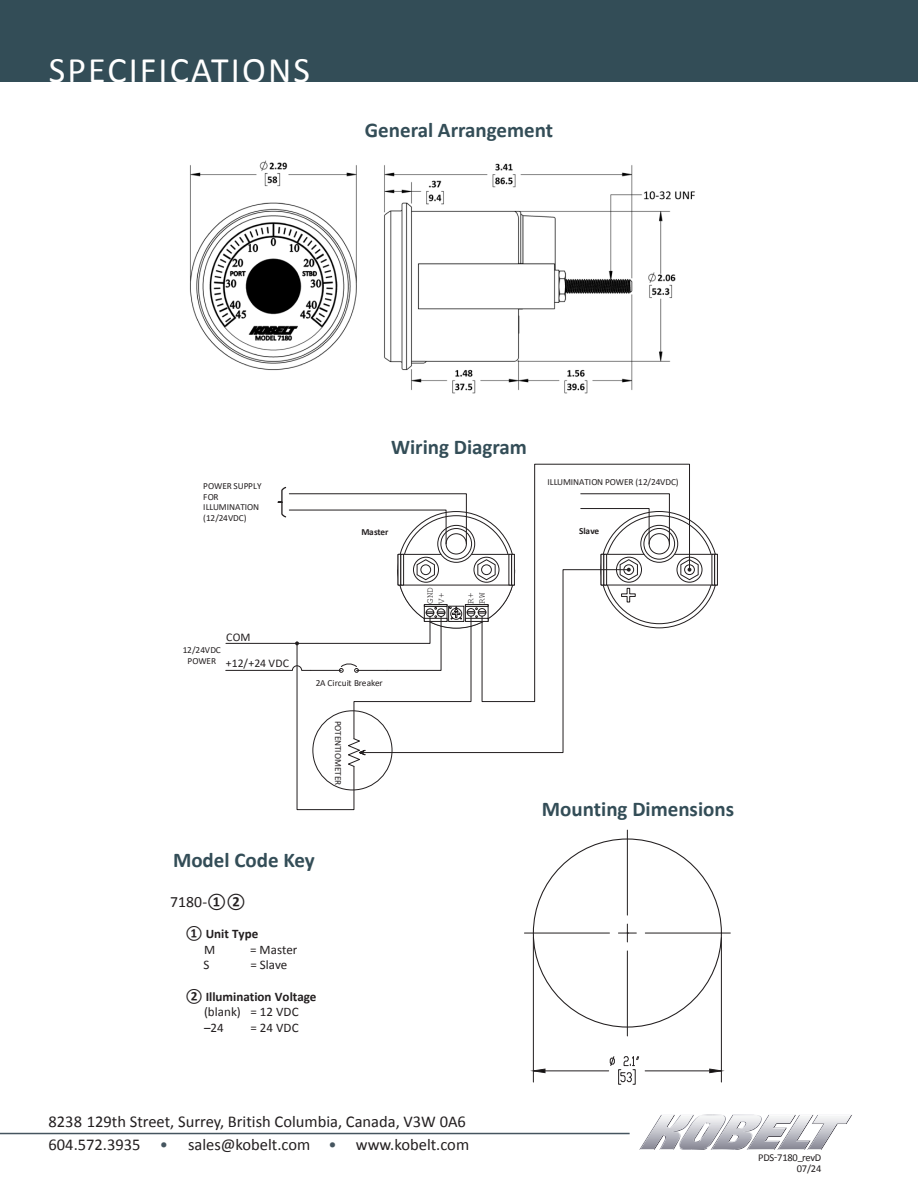
<style>
.page{position:relative;width:918px;height:1188px;background:#fff}
.page>*{position:absolute;margin:0;border:0;box-sizing:border-box;transform-origin:0 0}
.t1{font:36px "Calibri";letter-spacing:.06em;color:#fff}
.t2{font:700 21px "Calibri";color:#334d57}
.t3{font:300 18.3px "Calibri";color:#231f20}
.t4{font:16.5px "Calibri";color:#231f20}
.t5{font:15.75px "Calibri";color:#231f20}
.t6{font:700 13.05px/15.8px "Calibri";color:#231f20}
.t7{font:13.05px "Calibri";color:#231f20}
.t8{font:11.7px "Calibri";letter-spacing:.005em;color:#231f20}
.t9{font:10.5px/10.5px "Calibri";letter-spacing:-.02em;color:#231f20;text-align:right}
.t10{font:9.3px/10.9px "Calibri";letter-spacing:-.01em;color:#231f20;text-align:center}
.t11{font:700 9.3px "Calibri";letter-spacing:-.03em;color:#231f20}
.t12{font:9.3px/11.1px "Courier New";color:#231f20}
.s1{font-weight:700;font-size:14.4px}
.s2{font-weight:400}
.s3{color:#45555f}
</style>
<div class="page">
<hr style="left:0;top:1133px;width:630px;height:1px;background:#45555f">
<svg style="left:639px;top:1115px;width:213px;height:35px"></svg>
<div style="left:0;top:0;width:918px;height:82px;background:#334d57"></div>
<img style="left:189px;top:160px;width:506px;height:234px">
<svg style="left:404px;top:556px;width:77px;height:4px"></svg>
<div style="left:398px;top:554px;width:116px;height:31px;border:1px solid #231f20"></div>
<div style="left:398px;top:554px;width:3px;height:31px;border:1px solid #231f20"></div>
<div style="left:401px;top:554px;width:3px;height:31px;border:1px solid #231f20"></div>
<svg style="left:413px;top:557px;width:26px;height:25px"></svg>
<div style="left:413px;top:557px;width:26px;height:25px;border:1px solid #231f20;border-radius:50%"></div>
<svg style="left:438px;top:525px;width:37px;height:37px"></svg>
<div style="left:438px;top:525px;width:37px;height:37px;border:1px solid #231f20;border-radius:50%"></div>
<svg style="left:441px;top:529px;width:31px;height:30px"></svg>
<div style="left:441px;top:528px;width:31px;height:31px;border:1px solid #231f20;border-radius:50%"></div>
<div style="left:446px;top:534px;width:20px;height:20px;background:#fff;border-radius:50%"></div>
<div style="left:446px;top:534px;width:20px;height:20px;border:1px solid #231f20;border-radius:50%"></div>
<svg style="left:277px;top:486px;width:190px;height:59px"></svg>
<svg style="left:601px;top:511px;width:116px;height:117px"></svg>
<div style="left:605px;top:516px;width:108px;height:108px;background:#fff;border-radius:50%"></div>
<svg style="left:690px;top:556px;width:22px;height:27px"></svg>
<div style="left:601px;top:554px;width:117px;height:31px;border:1px solid #231f20"></div>
<div style="left:712px;top:554px;width:3px;height:31px;border:1px solid #231f20"></div>
<div style="left:715px;top:554px;width:3px;height:31px;border:1px solid #231f20"></div>
<svg style="left:677px;top:557px;width:25px;height:25px"></svg>
<div style="left:677px;top:557px;width:25px;height:25px;border:1px solid #231f20;border-radius:50%"></div>
<svg style="left:515px;top:703px;width:49px;height:51px"></svg>
<svg style="left:225px;top:560px;width:290px;height:251px"></svg>
<svg style="left:481px;top:463px;width:209px;height:240px"></svg>
<svg style="left:681px;top:559px;width:17px;height:21px"></svg>
<svg style="left:534px;top:1068px;width:12px;height:5px"></svg>
<svg style="left:709px;top:1068px;width:12px;height:5px"></svg>
<div style="left:618px;top:1069px;width:3px;height:16px;border:1px solid #231f20"></div>
<div style="left:633px;top:1069px;width:3px;height:16px;border:1px solid #231f20"></div>
<hr style="left:533px;top:938px;width:1px;height:144px;background:#231f20">
<hr style="left:721px;top:938px;width:1px;height:144px;background:#231f20">
<hr style="left:533px;top:1070px;width:76px;height:1px;background:#231f20">
<hr style="left:645px;top:1070px;width:76px;height:1px;background:#231f20">
<svg style="left:609px;top:1056px;width:31px;height:26px"></svg>
<svg style="left:618px;top:923px;width:19px;height:20px"></svg>
<hr style="left:627px;top:830px;width:1px;height:85px;background:#231f20">
<hr style="left:524px;top:933px;width:85px;height:1px;background:#231f20">
<hr style="left:627px;top:951px;width:1px;height:85px;background:#231f20">
<hr style="left:645px;top:933px;width:85px;height:1px;background:#231f20">
<p class="t1" style="left:49px;top:45px;width:263px">SPECIFICATIONS</p>
<p class="t2" style="left:365px;top:115px;width:190px">General Arrangement</p>
<p class="t10" style="left:203px;top:480px;width:60px;text-align:left">POWER SUPPLY<br>FOR<br>ILLUMINATION (12/24VDC)</p>
<p class="t8" style="left:226px;top:629px;width:26px">COM</p>
<p class="t10" style="left:183px;top:644px;width:39px">12/24VDC<br>POWER</p>
<p class="t8" style="left:226px;top:655px;width:64px">+12/+24 VDC</p>
<p class="t2" style="left:391px;top:432px;width:137px">Wiring Diagram</p>
<p class="t10" style="left:547px;top:477px;width:133px">ILLUMINATION POWER (12/24VDC)</p>
<p class="t11" style="left:361px;top:525px;width:29px">Master</p>
<p class="t11" style="left:579px;top:525px;width:21px">Slave</p>
<p class="t10" style="left:316px;top:677px;width:68px">2A Circuit Breaker</p>
<p class="t10" style="left:344px;top:721px;width:66px;rotate:90deg">POTENTIOMETER</p>
<p class="t12" style="left:424px;top:604px;width:18px;rotate:-90deg">GND<br>V+</p>
<p class="t12" style="left:465px;top:604px;width:12px;rotate:-90deg">R+<br>RW</p>
<p class="t2" style="left:542px;top:795px;width:194px">Mounting Dimensions</p>
<p class="t2" style="left:173px;top:845px;width:143px">Model Code Key</p>
<p class="t3" style="left:201px;top:855px;width:121px">Model Code Key</p>
<p class="t5" style="left:170px;top:891px;width:77px">7180-<span class="s1">①②</span></p>
<p class="t6" style="left:204px;top:926px;width:56px;text-indent:-19px">① Unit Type<br><span class="s2">M</span></p>
<p class="t7" style="left:250px;top:941px;width:49px">= Master</p>
<p class="t7" style="left:204px;top:957px;width:7px">S</p>
<p class="t7" style="left:250px;top:957px;width:38px">= Slave</p>
<p class="t6" style="left:204px;top:988px;width:114px;text-indent:-19px">② Illumination Voltage <span class="s2">(blank) = 12 VDC –24</span></p>
<p class="t7" style="left:250px;top:1020px;width:50px">= 24 VDC</p>
<p class="t4" style="left:49px;top:1110px;width:419px">8238 129th Street, Surrey, British Columbia, Canada, V3W 0A6</p>
<p class="t4" style="left:49px;top:1133px;width:422px">604.572.3935 <span class="s3">•</span> sales@kobelt.com <span class="s3">•</span> www.kobelt.com</p>
<p class="t9" style="left:758px;top:1152px;width:65px">PDS-7180_revD<br>07/24</p>
</div>
